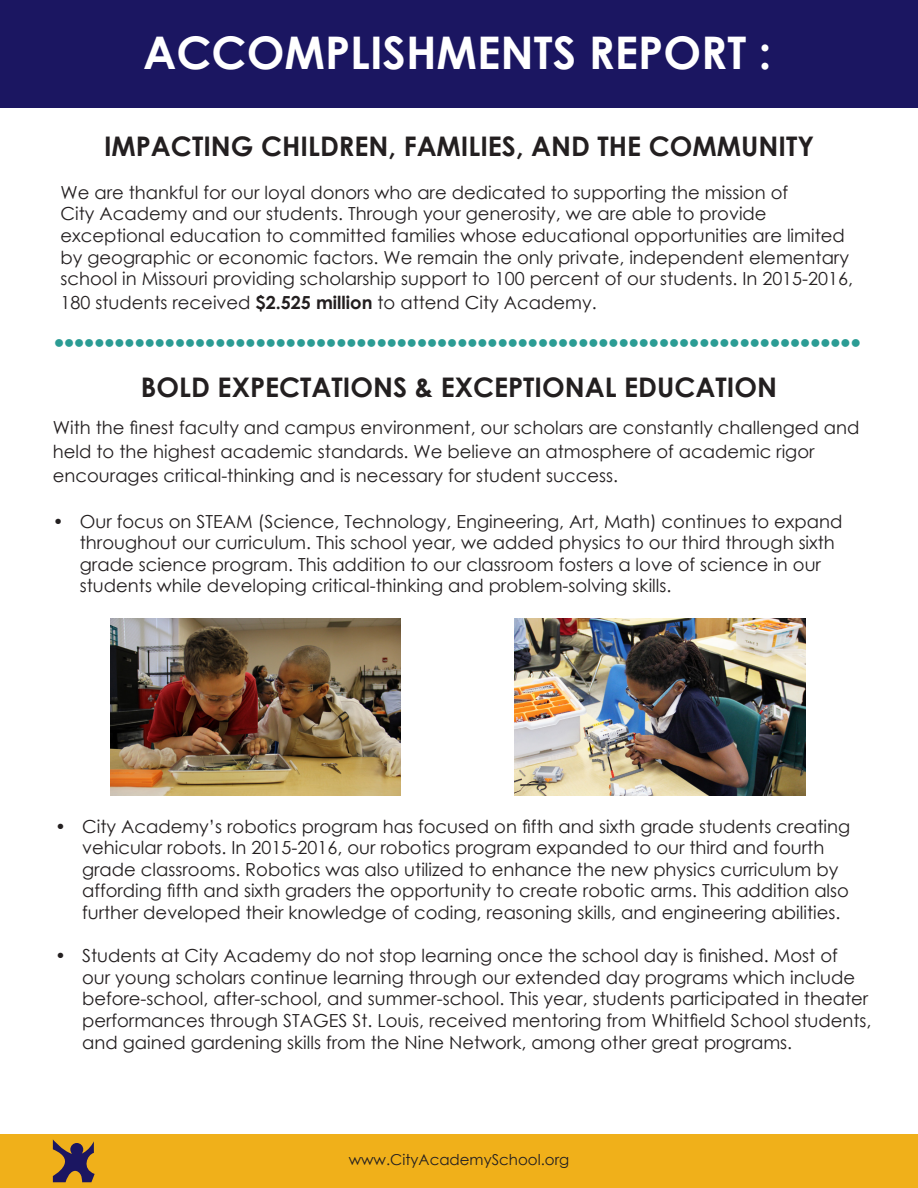
<style>
.page{position:relative;width:918px;height:1188px;background:#fff}
.page>*{position:absolute;margin:0;border:0;box-sizing:border-box;transform-origin:0 0}
.t1{font:700 45px "Century Gothic";color:#fff}
.t2{font:700 27px "Century Gothic";color:#231f20}
.t3{font:18px/21.6px "Century Gothic";color:#231f20}
.t4{font:15px "Century Gothic";color:#231f20}
.s1{font-weight:700}
</style>
<div class="page">
<div style="left:0;top:1134px;width:918px;height:54px;background:#f0b01a"></div>
<div style="left:0;top:0;width:918px;height:108px;background:#1b1661"></div>
<svg style="left:53px;top:1139px;width:42px;height:43px"></svg>
<img style="left:111px;top:619px;width:290px;height:176px">
<img style="left:515px;top:619px;width:291px;height:176px">
<p class="t1" style="left:143px;top:18px;width:630px">ACCOMPLISHMENTS REPORT :</p>
<p class="t2" style="left:104px;top:126px;width:712px">IMPACTING CHILDREN, FAMILIES, AND THE COMMUNITY</p>
<p class="t3" style="left:61px;top:181px;width:729px">We are thankful for our loyal donors who are dedicated to supporting the mission of</p>
<p class="t3" style="left:61px;top:203px;width:708px">City Academy and our students. Through your generosity, we are able to provide</p>
<p class="t3" style="left:61px;top:224px;width:794px">exceptional education to committed families whose educational opportunities are limited by geographic or economic factors. We remain the only private, independent elementary school in Missouri providing scholarship support to 100 percent of our students. In 2015-2016,</p>
<p class="t3" style="left:61px;top:292px;width:538px">180 students received <span class="s1">$2.525 million</span> to attend City Academy.</p>
<p class="t2" style="left:141px;top:366px;width:638px">BOLD EXPECTATIONS &amp; EXCEPTIONAL EDUCATION</p>
<p class="t3" style="left:53px;top:415px;width:808px;line-height:24px">With the finest faculty and campus environment, our scholars are constantly challenged and held to the highest academic standards. We believe an atmosphere of academic rigor</p>
<p class="t3" style="left:53px;top:465px;width:567px">encourages critical-thinking and is necessary for student success.</p>
<p class="t3" style="left:80px;top:510px;width:764px;text-indent:-27px">• Our focus on STEAM (Science, Technology, Engineering, Art, Math) continues to expand throughout our curriculum. This school year, we added physics to our third through sixth grade science program. This addition to our classroom fosters a love of science in our students while developing critical-thinking and problem-solving skills.</p>
<p class="t3" style="left:82px;top:815px;width:770px;text-indent:-27px">• City Academy’s robotics program has focused on fifth and sixth grade students creating vehicular robots. In 2015-2016, our robotics program expanded to our third and fourth grade classrooms. Robotics was also utilized to enhance the new physics curriculum by affording fifth and sixth graders the opportunity to create robotic arms. This addition also further developed their knowledge of coding, reasoning skills, and engineering abilities.</p>
<p class="t3" style="left:82px;top:945px;width:791px;text-indent:-27px">• Students at City Academy do not stop learning once the school day is finished. Most of<br>our young scholars continue learning through our extended day programs which include before-school, after-school, and summer-school. This year, students participated in theater performances through STAGES St. Louis, received mentoring from Whitfield School students, and gained gardening skills from the Nine Network, among other great programs.</p>
<p class="t4" style="left:349px;top:1149px;width:222px">www.CityAcademySchool.org</p>
</div>
